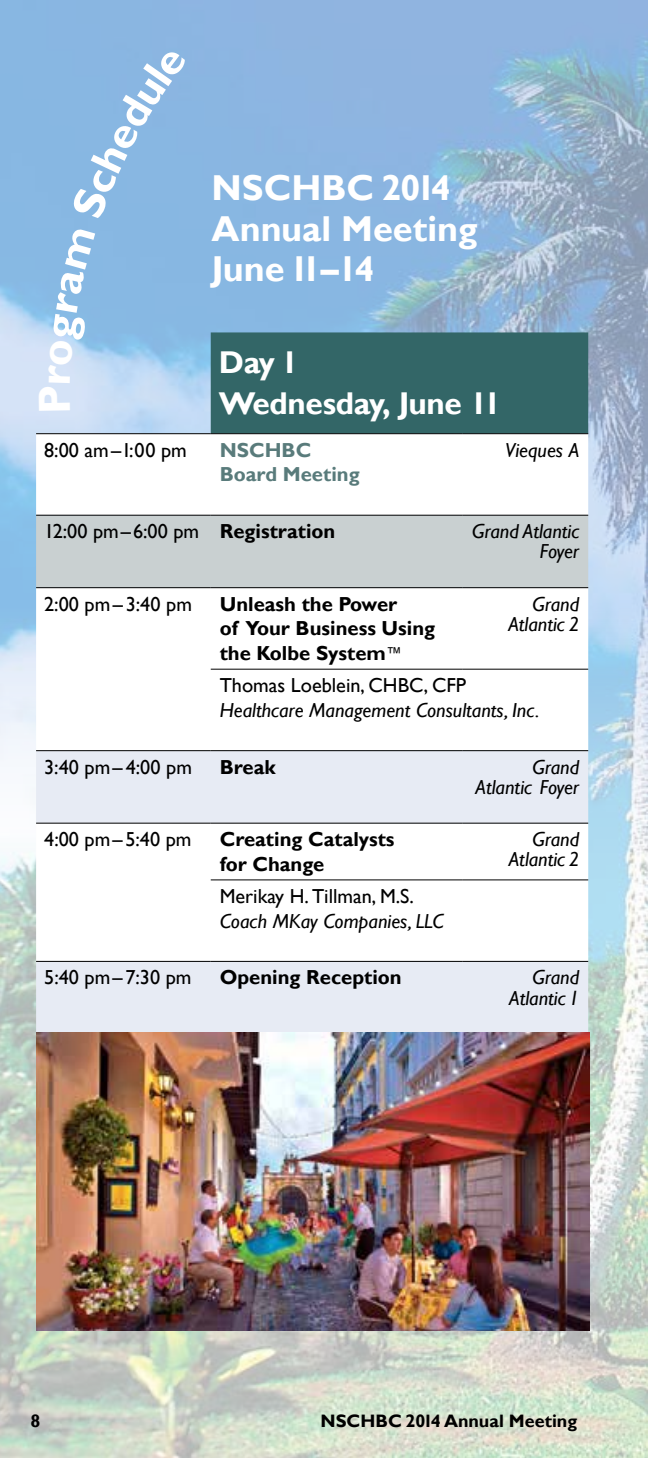
<style>
.page{position:relative;width:648px;height:1458px;background:#fff}
.page>*{position:absolute;margin:0;border:0;box-sizing:border-box;transform-origin:0 0}
.t1{font:700 36px/40.5px "Gill Sans";color:#fff}
.t2{font:700 31.5px/41.2px "Gill Sans";letter-spacing:-.01em;color:#fff}
.t3{font:italic 20.25px/20.2px "Gill Sans";color:#000;text-align:right}
.t4{font:20.25px "Gill Sans";color:#000}
.t5{font:700 20.25px/24.8px "Gill Sans";color:#000}
.t6{font:700 20.25px/24.8px "Gill Sans";color:#597b7b}
.t7{font:700 18px "Gill Sans";color:#000}
.s1{font-weight:700}
.s2{font-weight:400;font-size:15.75px}
</style>
<div class="page">
<img style="left:0;top:0;width:648px;height:1458px">
<div style="left:211px;top:332px;width:377px;height:101px;background:#336667"></div>
<svg style="left:36px;top:434px;width:552px;height:316px"></svg>
<div style="left:36px;top:516px;width:552px;height:71px;background:#c9d0d1"></div>
<svg style="left:36px;top:751px;width:552px;height:282px;fill:#e7ebf4"></svg>
<hr style="left:36px;top:433px;width:175px;height:1px;background:#000">
<hr style="left:211px;top:433px;width:251px;height:1px;background:#000">
<hr style="left:462px;top:433px;width:126px;height:1px;background:#000">
<hr style="left:211px;top:669px;width:251px;height:1px;background:#000">
<hr style="left:462px;top:669px;width:126px;height:1px;background:#000">
<hr style="left:36px;top:750px;width:175px;height:1px;background:#000">
<hr style="left:211px;top:750px;width:251px;height:1px;background:#000">
<hr style="left:462px;top:750px;width:126px;height:1px;background:#000">
<hr style="left:36px;top:823px;width:175px;height:1px;background:#000">
<hr style="left:211px;top:823px;width:251px;height:1px;background:#000">
<hr style="left:462px;top:823px;width:126px;height:1px;background:#000">
<hr style="left:211px;top:880px;width:251px;height:1px;background:#000">
<hr style="left:462px;top:880px;width:126px;height:1px;background:#000">
<hr style="left:36px;top:961px;width:175px;height:1px;background:#000">
<hr style="left:211px;top:961px;width:251px;height:1px;background:#000">
<hr style="left:462px;top:961px;width:126px;height:1px;background:#000">
<hr style="left:36px;top:515px;width:175px;height:1px;background:#000">
<hr style="left:211px;top:515px;width:251px;height:1px;background:#000">
<hr style="left:462px;top:515px;width:126px;height:1px;background:#000">
<hr style="left:36px;top:587px;width:175px;height:1px;background:#000">
<hr style="left:211px;top:587px;width:251px;height:1px;background:#000">
<hr style="left:462px;top:587px;width:126px;height:1px;background:#000">
<img style="left:36px;top:1033px;width:553px;height:298px">
<svg style="left:39px;top:228px;width:56px;height:183px;background:#a5c9eb"></svg>
<div style="left:71px;top:48px;width:116px;height:172px;background:#88b7e2"></div>
<h1 class="t1" style="left:212px;top:169px;width:268px">NSCHBC 2014<br>Annual Meeting<br>June 11 – 14</h1>
<h2 class="t2" style="left:219px;top:343px;width:284px">Day 1<br>Wednesday, June 11</h2>
<p class="t4" style="left:44px;top:438px;width:144px">8:00 am–1:00 pm</p>
<p class="t6" style="left:220px;top:438px;width:141px">NSCHBC<br>Board Meeting</p>
<p class="t3" style="left:505px;top:440px;width:76px">Vieques A</p>
<p class="t4" style="left:44px;top:520px;width:293px">12:00 pm–6:00 pm <span class="s1">Registration</span></p>
<p class="t3" style="left:472px;top:522px;width:109px">Grand Atlantic<br>Foyer</p>
<p class="t4" style="left:44px;top:592px;width:149px">2:00 pm– 3:40 pm</p>
<p class="t5" style="left:220px;top:592px;width:217px">Unleash the Power<br>of Your Business Using the Kolbe System<span class="s2">™</span></p>
<p class="t3" style="left:508px;top:594px;width:72px">Grand<br>Atlantic 2</p>
<p class="t4" style="left:220px;top:674px;width:248px">Thomas Loeblein, CHBC, CFP</p>
<p class="t3" style="left:220px;top:700px;width:321px">Healthcare Management Consultants, Inc.</p>
<p class="t4" style="left:44px;top:755px;width:149px">3:40 pm– 4:00 pm</p>
<p class="t5" style="left:220px;top:755px;width:57px">Break</p>
<p class="t3" style="left:476px;top:757px;width:105px">Grand<br>Atlantic Foyer</p>
<p class="t4" style="left:44px;top:828px;width:149px">4:00 pm– 5:40 pm</p>
<p class="t5" style="left:220px;top:827px;width:176px">Creating Catalysts for Change</p>
<p class="t3" style="left:509px;top:830px;width:72px">Grand<br>Atlantic 2</p>
<p class="t4" style="left:220px;top:884px;width:196px">Merikay H. Tillman, M.S.</p>
<p class="t3" style="left:220px;top:911px;width:225px">Coach MKay Companies, LLC</p>
<p class="t4" style="left:44px;top:966px;width:149px">5:40 pm– 7:30 pm</p>
<p class="t5" style="left:220px;top:966px;width:183px">Opening Reception</p>
<p class="t3" style="left:509px;top:968px;width:72px">Grand<br>Atlantic 1</p>
<p class="t7" style="left:30px;top:1411px;width:11px">8</p>
<p class="t7" style="left:321px;top:1411px;width:258px">NSCHBC 2014 Annual Meeting</p>
</div>
